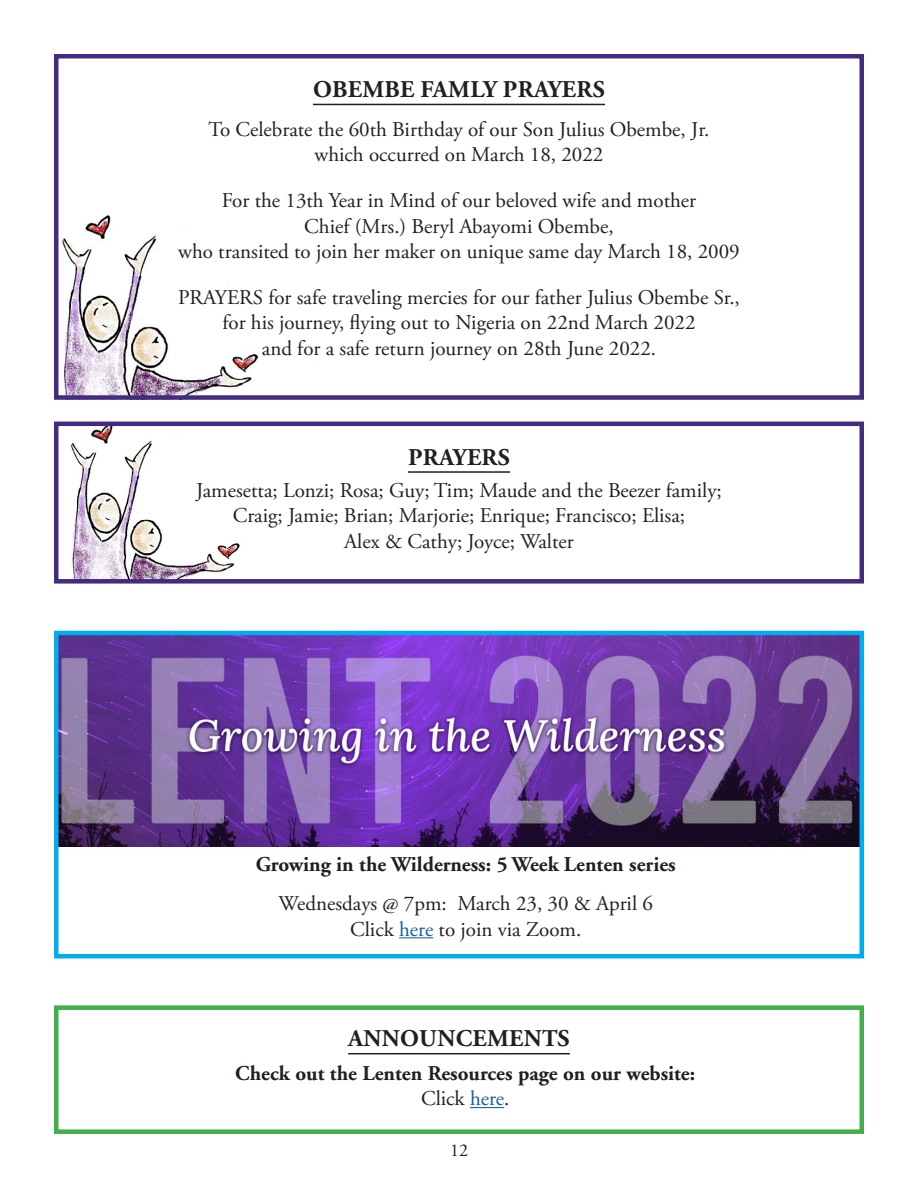
<style>
.page{position:relative;width:918px;height:1188px;background:#fff}
.page>*{position:absolute;margin:0;border:0;box-sizing:border-box;transform-origin:0 0}
.t1{font:700 24px "Adobe Garamond Pro";letter-spacing:.015em;color:#231f20}
.t2{font:21px/25.5px "Adobe Garamond Pro";color:#231f20;text-align:center}
.t3{font:700 21px/25.5px "Adobe Garamond";color:#231f20;text-align:center}
.t4{font:18px "Adobe Garamond";color:#231f20}
.s1{font-family:"Adobe Garamond Pro"}
.s2{font-family:"Adobe Garamond";color:#175d9e}
.s3{font-weight:400}
.s4{font-weight:400;color:#175d9e}
</style>
<div class="page">
<div style="left:54px;top:1005px;width:810px;height:129px;border:4px solid #40ae49"></div>
<hr style="left:348px;top:1053px;width:222px;height:1px;background:#231f20">
<hr style="left:470px;top:1107px;width:34px;height:1px;background:#175d9e">
<img style="left:59px;top:636px;width:800px;height:210px">
<div style="left:54px;top:631px;width:810px;height:327px;border:4px solid #00aeef"></div>
<hr style="left:399px;top:937px;width:34px;height:1px;background:#175d9e">
<img style="left:62px;top:215px;width:197px;height:180px">
<div style="left:54px;top:54px;width:810px;height:346px;border:4px solid #432b82"></div>
<hr style="left:313px;top:104px;width:292px;height:1px;background:#231f20">
<img style="left:71px;top:427px;width:169px;height:152px">
<div style="left:54px;top:422px;width:810px;height:162px;border:4px solid #432b82"></div>
<hr style="left:408px;top:471px;width:102px;height:2px;background:#231f20">
<p class="t1" style="left:313px;top:75px;width:293px">OBEMBE FAMLY PRAYERS</p>
<p class="t2" style="left:209px;top:117px;width:502px">To Celebrate the 60th Birthday of our Son Julius Obembe, Jr. which occurred on March 18, 2022</p>
<p class="t2" style="left:178px;top:189px;width:563px">For the 13th Year in Mind of our beloved wife and mother<br>Chief (Mrs.) Beryl Abayomi Obembe,<br>who transited to join her maker on unique same day March 18, 2009</p>
<p class="t2" style="left:178px;top:285px;width:563px">PRAYERS for safe traveling mercies for our father Julius Obembe Sr., for his journey, flying out to Nigeria on 22nd March 2022<br>and for a safe return journey on 28th June 2022.</p>
<p class="t1" style="left:408px;top:443px;width:103px">PRAYERS</p>
<p class="t2" style="left:196px;top:478px;width:527px">Jamesetta; Lonzi; Rosa; Guy; Tim; Maude and the Beezer family;<br>Craig; Jamie; Brian; Marjorie; Enrique; Francisco; Elisa;<br>Alex &amp; Cathy; Joyce; Walter</p>
<p class="t3" style="left:256px;top:852px;width:421px">Growing in the Wilderness: <span class="s1">5 Week</span> Lenten series</p>
<p class="t2" style="left:279px;top:892px;width:376px">Wednesdays @ 7pm: March 23, 30 &amp; April 6<br>Click <span class="s2">here</span> to join via Zoom.</p>
<p class="t1" style="left:348px;top:1025px;width:223px">ANNOUNCEMENTS</p>
<p class="t3" style="left:235px;top:1061px;width:462px">Check out the Lenten Resources page on our website:<br><span class="s3">Click</span> <span class="s4">here</span><span class="s3">.</span></p>
<p class="t4" style="left:450px;top:1141px;width:19px">12</p>
</div>
